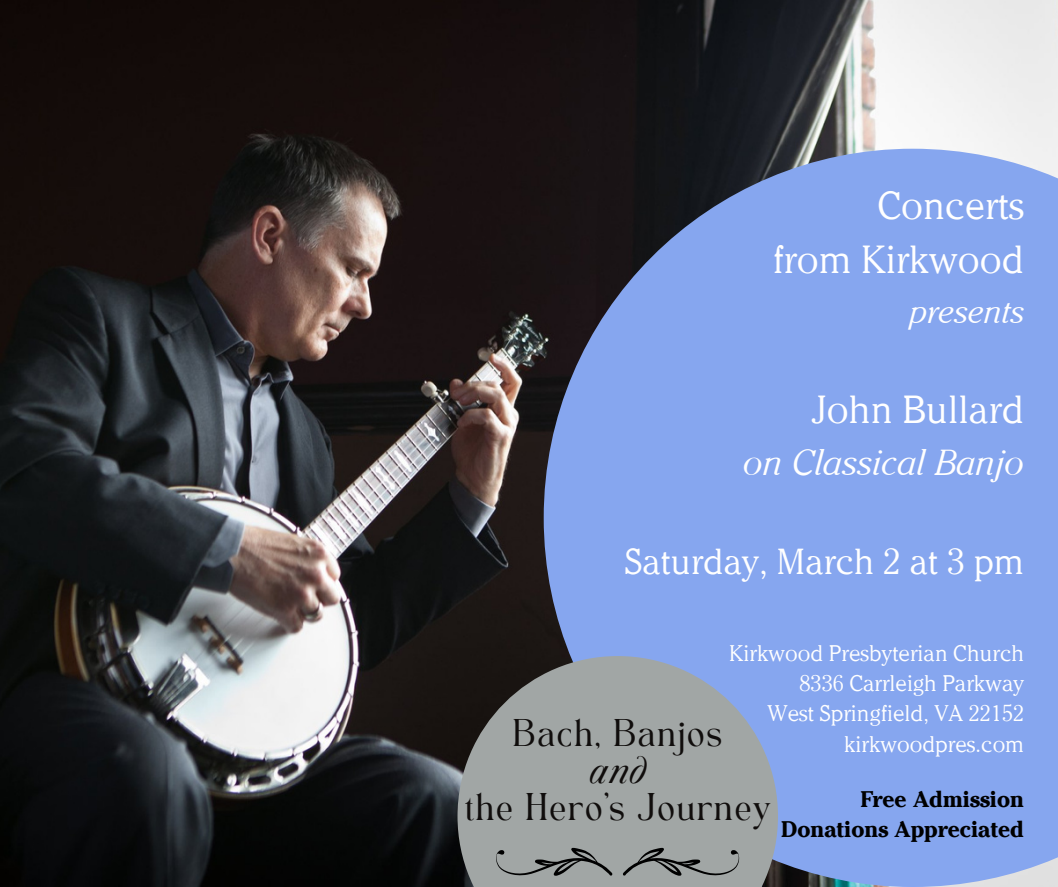
<style>
.page{position:relative;width:1058px;height:887px;background:#fff}
.page>*{position:absolute;margin:0;border:0;box-sizing:border-box;transform-origin:0 0}
.t1{font:300 39px "Cheltenham Pro";color:#fff}
.t2{font:300 36px "Cheltenham Pro";color:#fff}
.t3{font:italic 300 36px "Cheltenham Pro";color:#fff}
.t4{font:italic 300 33px "Cheltenham Pro";color:#fff}
.t5{font:27px "TAN Angleton";color:#100d0c}
.t6{font:italic 27px "TAN Angleton";color:#100d0c}
.t7{font:300 22.5px "Cheltenham Pro";color:#fff}
.t8{font:700 22.5px "Cheltenham Pro";color:#000}
</style>
<div class="page">
<img style="left:0;top:0;width:1058px;height:886px">
<svg style="left:543px;top:149px;width:515px;height:737px;background:#7c98da"></svg>
<svg style="left:457px;top:656px;width:321px;height:230px;background:#92989e"></svg>
<svg style="left:496px;top:847px;width:243px;height:28px;background:#858988"></svg>
<p class="t1" style="left:877px;top:192px;width:148px">Concerts</p>
<p class="t1" style="left:773px;top:246px;width:253px">from Kirkwood</p>
<p class="t4" style="left:909px;top:299px;width:116px">presents</p>
<p class="t1" style="left:811px;top:395px;width:214px">John Bullard</p>
<p class="t3" style="left:743px;top:449px;width:282px">on Classical Banjo</p>
<p class="t2" style="left:624px;top:548px;width:401px">Saturday, March 2 at 3 pm</p>
<p class="t7" style="left:729px;top:644px;width:296px">Kirkwood Presbyterian Church</p>
<p class="t7" style="left:799px;top:675px;width:226px">8336 Carrleigh Parkway</p>
<p class="t7" style="left:767px;top:705px;width:258px">West Springfield, VA 22152</p>
<p class="t7" style="left:844px;top:735px;width:182px">kirkwoodpres.com</p>
<p class="t8" style="left:860px;top:791px;width:165px">Free Admission</p>
<p class="t8" style="left:781px;top:821px;width:244px">Donations Appreciated</p>
<p class="t5" style="left:512px;top:718px;width:213px">Bach, Banjos</p>
<p class="t6" style="left:589px;top:755px;width:58px">and</p>
<p class="t5" style="left:464px;top:792px;width:308px">the Hero’s Journey</p>
</div>
